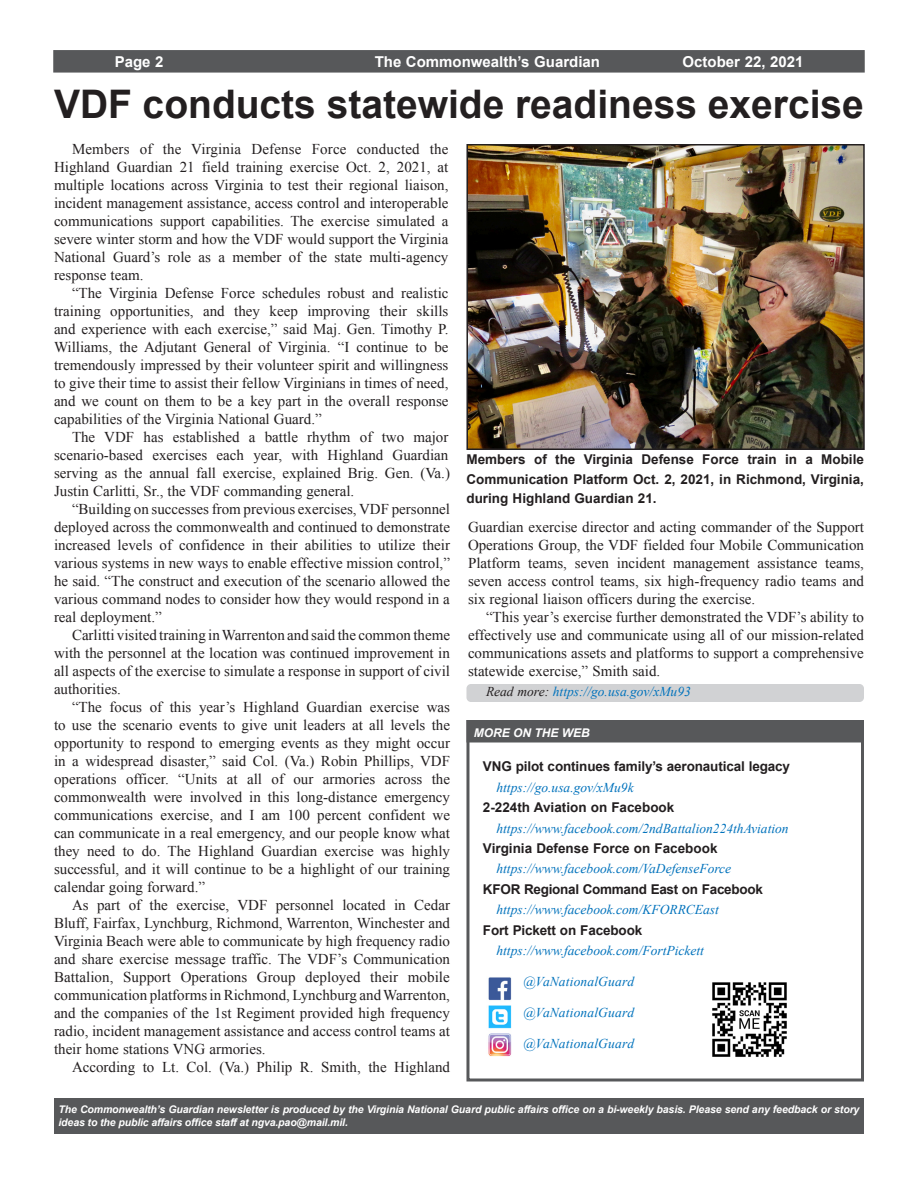
<style>
.page{position:relative;width:918px;height:1188px;background:#fff}
.page>*{position:absolute;margin:0;border:0;box-sizing:border-box;transform-origin:0 0}
._24_point_headline{font:700 39.45px "Arial";color:#231f20}
.Body_Copy{font:15px/18px "Times New Roman";color:#231f20;text-align:justify}
.t1{font:700 15px "Arial";color:#fff}
.Body_Copy-2{font:italic 13.5px "Times New Roman";color:#0072bc}
.Body_Copy-3{font:700 13.5px "Arial";letter-spacing:-.01em;color:#231f20}
.Picture_Captions{font:700 13.5px/19.2px "Arial";color:#231f20;text-align:justify}
._24_point_headline-2{font:italic 13.5px "Times New Roman";letter-spacing:.01em;color:#0072bc}
.t2{font:italic 700 12px "Arial";color:#fff}
.t3{font:italic 700 10.5px/12.6px "Arial";letter-spacing:-.01em;color:#fff}
.s1{color:#231f20}
</style>
<div class="page">
<div style="left:466px;top:684px;width:398px;height:18px;background:#d1d2d4;border-radius:4px"></div>
<div style="left:466px;top:720px;width:398px;height:22px;background:#57585a"></div>
<div style="left:466px;top:720px;width:398px;height:362px;border:3px solid #57585a"></div>
<div style="left:54px;top:51px;width:810px;height:21px;background:#57585a"></div>
<div style="left:53px;top:50px;width:812px;height:23px;border:2px solid #57585a"></div>
<div style="left:54px;top:1098px;width:810px;height:36px;background:#57585a"></div>
<img style="left:488px;top:977px;width:24px;height:80px">
<img style="left:712px;top:982px;width:75px;height:75px">
<img style="left:469px;top:147px;width:393px;height:300px">
<div style="left:466px;top:144px;width:399px;height:306px;border:2px solid #231f20"></div>
<p class="t1" style="left:115px;top:52px;width:50px">Page 2</p>
<p class="t1" style="left:375px;top:52px;width:227px">The Commonwealth’s Guardian</p>
<p class="t1" style="left:683px;top:52px;width:122px">October 22, 2021</p>
<p class="_24_point_headline" style="left:54px;top:78px;width:811px">VDF conducts statewide readiness exercise</p>
<p class="Body_Copy" style="left:54px;top:140px;width:396px;text-indent:18px">Members of the Virginia Defense Force conducted the Highland Guardian 21 field training exercise Oct. 2, 2021, at multiple locations across Virginia to test their regional liaison, incident management assistance, access control and interoperable communications support capabilities. The exercise simulated a severe winter storm and how the VDF would support the Virginia National Guard’s role as a member of the state multi-agency response team.</p>
<p class="Body_Copy" style="left:54px;top:284px;width:396px;text-indent:18px">“The Virginia Defense Force schedules robust and realistic training opportunities, and they keep improving their skills and experience with each exercise,” said Maj. Gen. Timothy P.<br>Williams, the Adjutant General of Virginia. “I continue to be tremendously impressed by their volunteer spirit and willingness to give their time to assist their fellow Virginians in times of need, and we count on them to be a key part in the overall response capabilities of the Virginia National Guard.”</p>
<p class="Body_Copy" style="left:54px;top:428px;width:398px;text-indent:18px">The VDF has established a battle rhythm of two major scenario-based exercises each year, with Highland Guardian serving as the annual fall exercise, explained Brig. Gen. (Va.)<br>Justin Carlitti, Sr., the VDF commanding general.</p>
<p class="Body_Copy" style="left:54px;top:500px;width:398px;text-indent:18px">“Building on successes from previous exercises, VDF personnel deployed across the commonwealth and continued to demonstrate increased levels of confidence in their abilities to utilize their various systems in new ways to enable effective mission control,” he said. “The construct and execution of the scenario allowed the various command nodes to consider how they would respond in a real deployment.”</p>
<p class="Body_Copy" style="left:54px;top:626px;width:398px;text-indent:18px">Carlitti visited training in Warrenton and said the common theme with the personnel at the location was continued improvement in all aspects of the exercise to simulate a response in support of civil authorities.</p>
<p class="Body_Copy" style="left:54px;top:698px;width:398px;text-indent:18px">“The focus of this year’s Highland Guardian exercise was to use the scenario events to give unit leaders at all levels the opportunity to respond to emerging events as they might occur in a widespread disaster,” said Col. (Va.) Robin Phillips, VDF operations officer. “Units at all of our armories across the commonwealth were involved in this long-distance emergency communications exercise, and I am 100 percent confident we can communicate in a real emergency, and our people know what they need to do. The Highland Guardian exercise was highly successful, and it will continue to be a highlight of our training calendar going forward.”</p>
<p class="Body_Copy" style="left:54px;top:896px;width:398px;text-indent:18px">As part of the exercise, VDF personnel located in Cedar Bluff, Fairfax, Lynchburg, Richmond, Warrenton, Winchester and Virginia Beach were able to communicate by high frequency radio and share exercise message traffic. The VDF’s Communication Battalion, Support Operations Group deployed their mobile communication platforms in Richmond, Lynchburg and Warrenton, and the companies of the 1st Regiment provided high frequency radio, incident management assistance and access control teams at their home stations VNG armories.</p>
<p class="Body_Copy" style="left:72px;top:1058px;width:380px">According to Lt. Col. (Va.) Philip R. Smith, the Highland</p>
<p class="Picture_Captions" style="left:466px;top:450px;width:399px">Members of the Virginia Defense Force train in a Mobile Communication Platform Oct. 2, 2021, in Richmond, Virginia, during Highland Guardian 21.</p>
<p class="Body_Copy" style="left:468px;top:518px;width:398px">Guardian exercise director and acting commander of the Support Operations Group, the VDF fielded four Mobile Communication Platform teams, seven incident management assistance teams, seven access control teams, six high-frequency radio teams and six regional liaison officers during the exercise.</p>
<p class="Body_Copy" style="left:468px;top:608px;width:398px;text-indent:18px">“This year’s exercise further demonstrated the VDF’s ability to effectively use and communicate using all of our mission-related communications assets and platforms to support a comprehensive statewide exercise,” Smith said.</p>
<p class="Body_Copy-2" style="left:486px;top:682px;width:206px"><span class="s1">Read more:</span> https://go.usa.gov/xMu93</p>
<p class="t2" style="left:474px;top:724px;width:118px">MORE ON THE WEB</p>
<p class="Body_Copy-3" style="left:483px;top:758px;width:309px">VNG pilot continues family’s aeronautical legacy</p>
<p class="Body_Copy-2" style="left:496px;top:778px;width:139px">https://go.usa.gov/xMu9k</p>
<p class="Body_Copy-3" style="left:483px;top:798px;width:193px">2-224th Aviation on Facebook</p>
<p class="Body_Copy-2" style="left:496px;top:819px;width:294px">https://www.facebook.com/2ndBattalion224thAviation</p>
<p class="Body_Copy-3" style="left:483px;top:839px;width:236px">Virginia Defense Force on Facebook</p>
<p class="Body_Copy-2" style="left:496px;top:859px;width:236px">https://www.facebook.com/VaDefenseForce</p>
<p class="Body_Copy-3" style="left:483px;top:880px;width:281px">KFOR Regional Command East on Facebook</p>
<p class="Body_Copy-2" style="left:496px;top:900px;width:224px">https://www.facebook.com/KFORRCEast</p>
<p class="Body_Copy-3" style="left:483px;top:921px;width:161px">Fort Pickett on Facebook</p>
<p class="Body_Copy-2" style="left:496px;top:941px;width:209px">https://www.facebook.com/FortPickett</p>
<p class="Body_Copy-2" style="left:523px;top:972px;width:112px">@VaNationalGuard</p>
<p class="_24_point_headline-2" style="left:523px;top:1003px;width:112px">@VaNationalGuard</p>
<p class="_24_point_headline-2" style="left:523px;top:1034px;width:112px">@VaNationalGuard</p>
<p class="t3" style="left:58px;top:1104px;width:803px">The Commonwealth’s Guardian newsletter is produced by the Virginia National Guard public affairs office on a bi-weekly basis. Please send any feedback or story ideas to the public affairs office staff at ngva.pao@mail.mil.</p>
</div>
